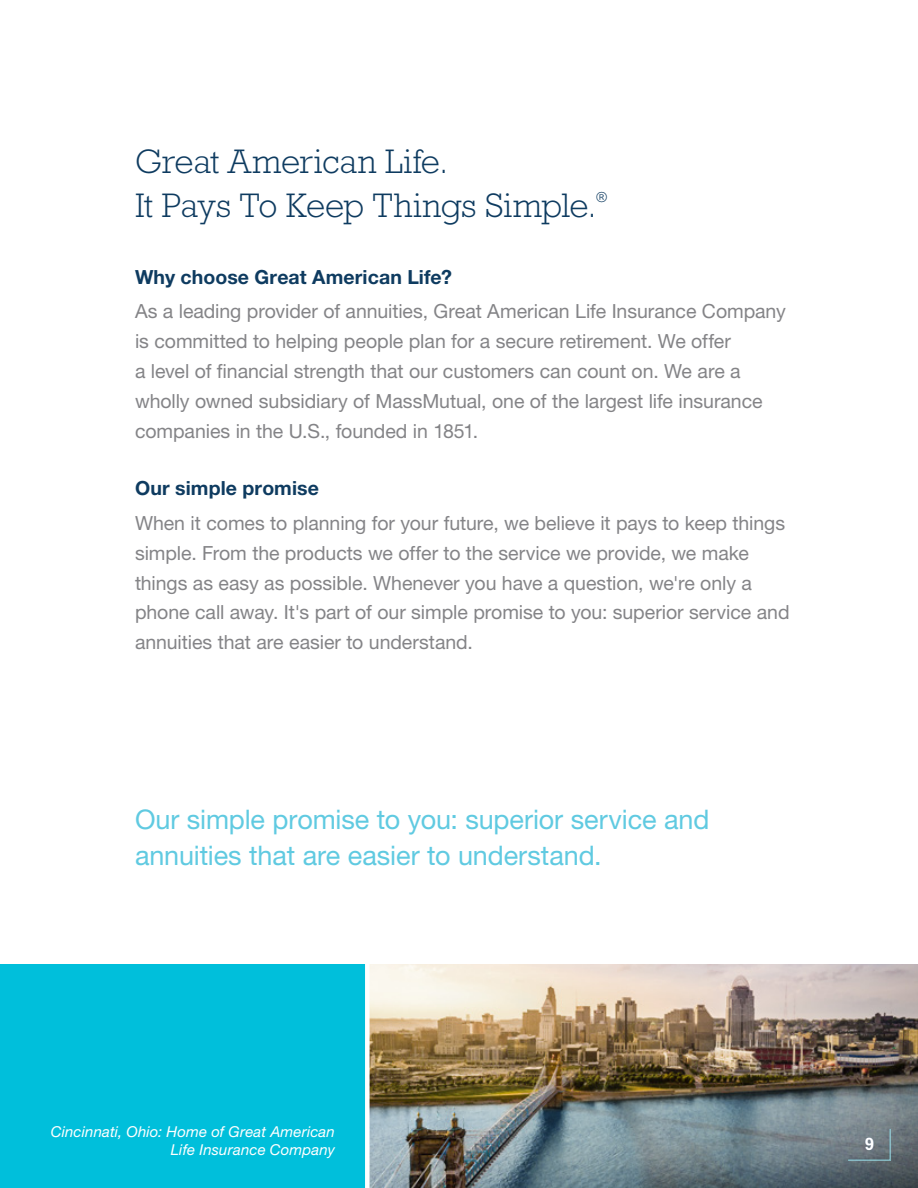
<style>
.page{position:relative;width:918px;height:1188px;background:#fff}
.page>*{position:absolute;margin:0;border:0;box-sizing:border-box;transform-origin:0 0}
.t1{font:300 34.5px/44.2px "Rockwell Std";letter-spacing:-.005em;color:#0e3b60}
.t2{font:27px/36px "Helvetica Neue LT Std";letter-spacing:-.005em;color:#60cae1}
.t3{font:19.5px/30px "Helvetica Neue LT Std";letter-spacing:-.005em;color:#848487}
.t4{font:700 19.5px "Helvetica Neue LT Std";letter-spacing:.005em;color:#0e3b60}
.t5{font:700 18px "Rockwell Std";color:#fff}
.t6{font:italic 15px/18px "Helvetica Neue LT Std";letter-spacing:.01em;color:#fff;text-align:right}
.t7{font:300 13.95px "Rockwell Std";color:#0e3b60}
</style>
<div class="page">
<img style="left:370px;top:964px;width:548px;height:224px">
<div style="left:0;top:964px;width:367px;height:224px;background:#00bfdb"></div>
<div style="left:365px;top:957px;width:5px;height:231px;background:#fff"></div>
<svg style="left:847px;top:1127px;width:45px;height:35px"></svg>
<h1 class="t1" style="left:135px;top:139px;width:463px">Great American Life.<br>It Pays To Keep Things Simple.</h1>
<p class="t7" style="left:596px;top:189px;width:13px">®</p>
<p class="t4" style="left:135px;top:265px;width:318px">Why choose Great American Life?</p>
<p class="t3" style="left:135px;top:296px;width:652px">As a leading provider of annuities, Great American Life Insurance Company is committed to helping people plan for a secure retirement. We offer<br>a level of financial strength that our customers can count on. We are a wholly owned subsidiary of MassMutual, one of the largest life insurance companies in the U.S., founded in 1851.</p>
<p class="t4" style="left:135px;top:476px;width:186px">Our simple promise</p>
<p class="t3" style="left:135px;top:507px;width:656px">When it comes to planning for your future, we believe it pays to keep things simple. From the products we offer to the service we provide, we make things as easy as possible. Whenever you have a question, we're only a phone call away. It's part of our simple promise to you: superior service and annuities that are easier to understand.</p>
<h2 class="t2" style="left:135px;top:801px;width:576px">Our simple promise to you: superior service and annuities that are easier to understand.</h2>
<p class="t6" style="left:51px;top:1123px;width:286px">Cincinnati, Ohio: Home of Great American<br>Life Insurance Company</p>
<p class="t5" style="left:865px;top:1133px;width:11px">9</p>
</div>
